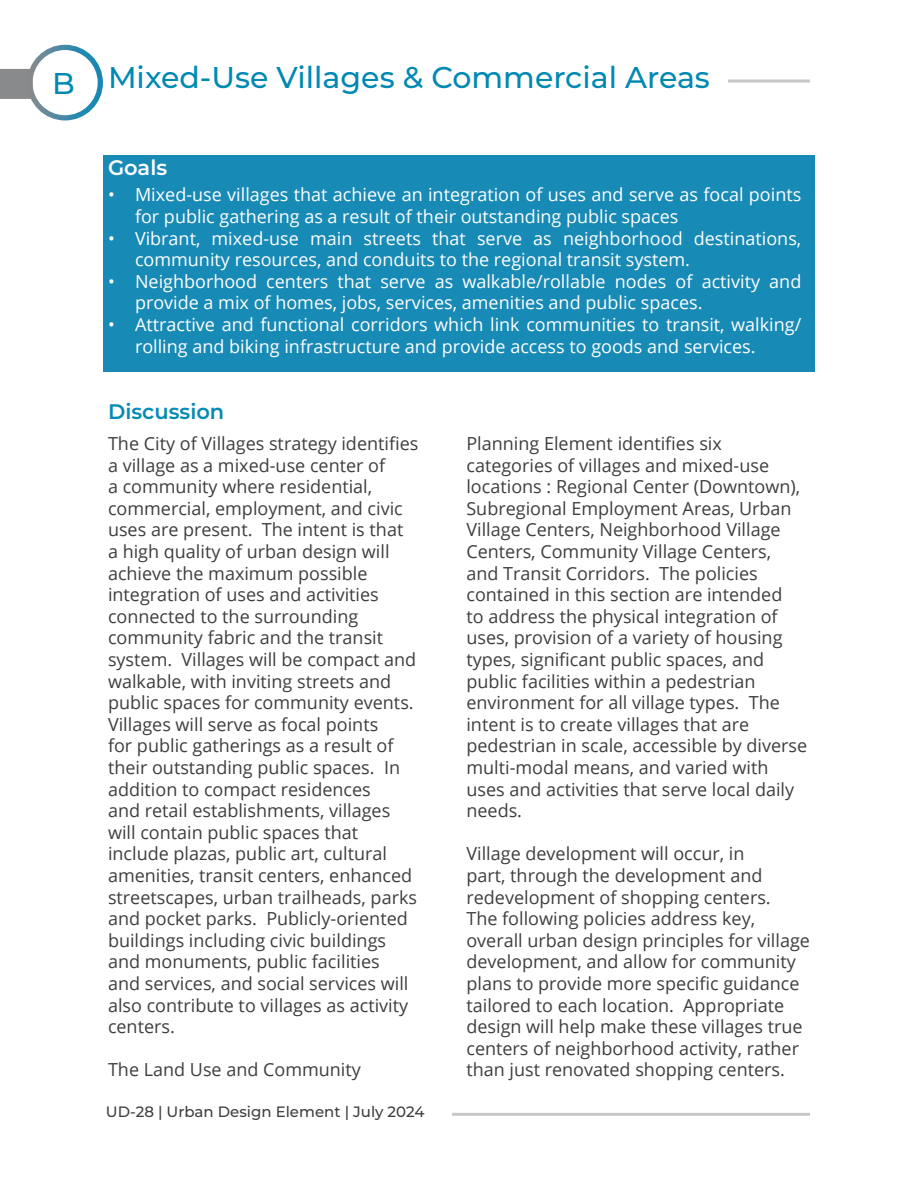
<style>
.page{position:relative;width:918px;height:1188px;background:#fff}
.page>*{position:absolute;margin:0;border:0;box-sizing:border-box;transform-origin:0 0}
.t1{font:500 30px "Montserrat";color:#0189b3}
.Body_Text{font:600 21px "Montserrat";color:#058ab5}
.Body_Text-2{font:600 21px "Montserrat";color:#fff}
.Body_Text_1{font:18px/21.6px "Open Sans";color:#3e3e3f}
.t2{font:18px/21.6px "Open Sans";color:#fff}
.t3{font:500 15px "Montserrat";color:#3e3e3f}
</style>
<div class="page">
<hr style="left:728px;top:80px;width:82px;height:2px;background:#898989">
<div style="left:103px;top:155px;width:712px;height:217px;background:#188ab6"></div>
<div style="left:0;top:69px;width:33px;height:30px;background:#898a8b"></div>
<div style="left:27px;top:45px;width:76px;height:75px;border:5px solid #fff;border-radius:50%"></div>
<hr style="left:258px;top:1113px;width:552px;height:3px;background:#898989">
<div style="left:106px;top:1096px;width:345px;height:27px;background:#fff"></div>
<h1 class="t1" style="left:52px;top:62px;width:24px">B</h1>
<h1 class="t1" style="left:108px;top:57px;width:603px">Mixed-Use Villages &amp; Commercial Areas</h1>
<p class="Body_Text-2" style="left:108px;top:153px;width:61px">Goals</p>
<p class="t2" style="left:135px;top:184px;width:668px;text-indent:-27px">• Mixed-use villages that achieve an integration of uses and serve as focal points for public gathering as a result of their outstanding public spaces</p>
<p class="t2" style="left:135px;top:227px;width:668px;text-indent:-27px">• Vibrant, mixed-use main streets that serve as neighborhood destinations, community resources, and conduits to the regional transit system.</p>
<p class="t2" style="left:135px;top:270px;width:668px;text-indent:-27px">• Neighborhood centers that serve as walkable/rollable nodes of activity and provide a mix of homes, jobs, services, amenities and public spaces.</p>
<p class="t2" style="left:135px;top:313px;width:668px;text-indent:-27px">• Attractive and functional corridors which link communities to transit, walking/ rolling and biking infrastructure and provide access to goods and services.</p>
<p class="Body_Text" style="left:108px;top:397px;width:118px">Discussion</p>
<p class="Body_Text_1" style="left:108px;top:432px;width:312px">The City of Villages strategy identifies a village as a mixed-use center of<br>a community where residential, commercial, employment, and civic uses are present. The intent is that<br>a high quality of urban design will achieve the maximum possible integration of uses and activities connected to the surrounding community fabric and the transit system. Villages will be compact and walkable, with inviting streets and public spaces for community events.<br>Villages will serve as focal points<br>for public gatherings as a result of their outstanding public spaces. In addition to compact residences<br>and retail establishments, villages will contain public spaces that include plazas, public art, cultural amenities, transit centers, enhanced streetscapes, urban trailheads, parks and pocket parks. Publicly-oriented buildings including civic buildings and monuments, public facilities<br>and services, and social services will also contribute to villages as activity centers.</p>
<p class="Body_Text_1" style="left:108px;top:1059px;width:254px">The Land Use and Community</p>
<p class="t3" style="left:106px;top:1101px;width:320px">UD-28 | Urban Design Element | July 2024</p>
<p class="Body_Text_1" style="left:466px;top:432px;width:342px">Planning Element identifies six categories of villages and mixed-use locations : Regional Center (Downtown), Subregional Employment Areas, Urban Village Centers, Neighborhood Village Centers, Community Village Centers, and Transit Corridors. The policies contained in this section are intended<br>to address the physical integration of uses, provision of a variety of housing types, significant public spaces, and public facilities within a pedestrian environment for all village types. The intent is to create villages that are pedestrian in scale, accessible by diverse multi-modal means, and varied with uses and activities that serve local daily needs.</p>
<p class="Body_Text_1" style="left:466px;top:843px;width:345px">Village development will occur, in<br>part, through the development and redevelopment of shopping centers.<br>The following policies address key, overall urban design principles for village development, and allow for community plans to provide more specific guidance tailored to each location. Appropriate design will help make these villages true centers of neighborhood activity, rather than just renovated shopping centers.</p>
</div>
